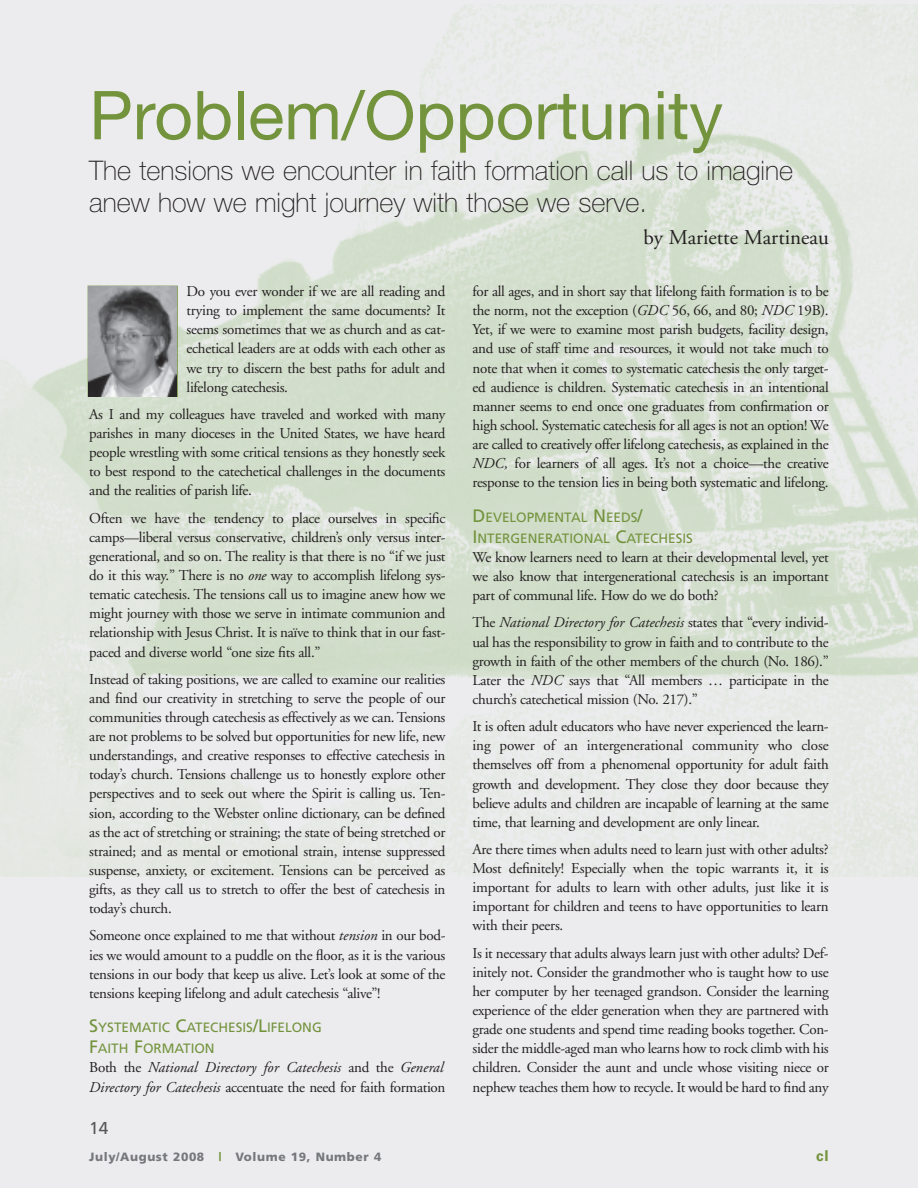
<style>
.page{position:relative;width:918px;height:1188px;background:#ececee}
.page>*{position:absolute;margin:0;border:0;box-sizing:border-box;transform-origin:0 0}
.t1{font:67.5px "Helvetica Neue";color:#73933d}
.t2{font:100 27px/32.4px "Helvetica Neue";color:#231f20}
.t3{font:21px "Adobe Garamond";color:#231f20}
.t4{font:17.25px "Frutiger";color:#57585a}
.t5{font:15px/19.2px "Adobe Garamond";letter-spacing:-.02em;color:#231f20;text-align:justify}
.t6{font:italic 15px/19.2px "Adobe Garamond";color:#231f20}
.t7{font:700 15px "Univers";color:#73933d}
.t8{font:13.5px/21px "Frutiger";color:#73933d}
.t9{font:900 12px "Frutiger";letter-spacing:.05em;color:#76787b}
.s1{font-style:italic}
.s2{font-size:18px}
.s3{font-style:normal}
.s4{color:#73933d}
</style>
<div class="page">
<img style="left:0;top:4px;width:918px;height:872px">
<div style="left:88px;top:286px;width:90px;height:111px;border:1px solid #73933d"></div>
<img style="left:88px;top:286px;width:89px;height:110px">
<h1 class="t1" style="left:89px;top:91px;width:635px">Problem/Opportunity</h1>
<h2 class="t2" style="left:89px;top:156px;width:705px">The tensions we encounter in faith formation call us to imagine anew how we might journey with those we serve.</h2>
<h3 class="t3" style="left:643px;top:229px;width:187px">by Mariette Martineau</h3>
<p class="t5" style="left:187px;top:283px;width:260px">Do you ever wonder if we are all reading and trying to implement the same documents? It seems sometimes that we as church and as cat&shy;echetical leaders are at odds with each other as we try to discern the best paths for adult and lifelong catechesis.</p>
<p class="t5" style="left:89px;top:406px;width:358px">As I and my colleagues have traveled and worked with many parishes in many dioceses in the United States, we have heard people wrestling with some critical tensions as they honestly seek to best respond to the catechetical challenges in the documents and the realities of parish life.</p>
<p class="t5" style="left:89px;top:510px;width:358px">Often we have the tendency to place ourselves in specific camps—liberal versus conservative, children’s only versus inter&shy;generational, and so on. The reality is that there is no “if we just do it this way.” There is no <span class="s1">one</span> way to accomplish lifelong sys&shy;tematic catechesis. The tensions call us to imagine anew how we might journey with those we serve in intimate communion and relationship with Jesus Christ. It is naïve to think that in our fast&shy;paced and diverse world “one size fits all.”</p>
<p class="t5" style="left:89px;top:671px;width:358px">Instead of taking positions, we are called to examine our realities and find our creativity in stretching to serve the people of our communities through catechesis as effectively as we can. Tensions are not problems to be solved but opportunities for new life, new understandings, and creative responses to effective catechesis in today’s church. Tensions challenge us to honestly explore other perspectives and to seek out where the Spirit is calling us. Ten&shy;sion, according to the Webster online dictionary, can be defined as the act of stretching or straining; the state of being stretched or strained; and as mental or emotional strain, intense suppressed suspense, anxiety, or excitement. Tensions can be perceived as gifts, as they call us to stretch to offer the best of catechesis in today’s church.</p>
<p class="t5" style="left:89px;top:927px;width:358px">Someone once explained to me that without <span class="s1">tension</span> in our bod&shy;ies we would amount to a puddle on the floor, as it is the various tensions in our body that keep us alive. Let’s look at some of the tensions keeping lifelong and adult catechesis “alive”!</p>
<p class="t8" style="left:89px;top:1018px;width:234px"><span class="s2">S</span>YSTEMATIC <span class="s2">C</span>ATECHESIS<span class="s2">/L</span>IFELONG<br><span class="s2">F</span>AITH <span class="s2">F</span>ORMATION</p>
<p class="t6" style="left:89px;top:1060px;width:358px"><span class="s3">Both the</span> National Directory for Catechesis <span class="s3">and the</span> General<br>Directory for Catechesis <span class="s3">accentuate the need for faith formation</span></p>
<p class="t4" style="left:89px;top:1121px;width:21px">14</p>
<p class="t5" style="left:472px;top:283px;width:358px">for all ages, and in short say that lifelong faith formation is to be the norm, not the exception (<span class="s1">GDC</span> 56, 66, and 80; <span class="s1">NDC</span> 19B).<br>Yet, if we were to examine most parish budgets, facility design, and use of staff time and resources, it would not take much to note that when it comes to systematic catechesis the only target&shy;ed audience is children. Systematic catechesis in an intentional manner seems to end once one graduates from confirmation or high school. Systematic catechesis for all ages is not an option! We are called to creatively offer lifelong catechesis, as explained in the <span class="s1">NDC,</span> for learners of all ages. It’s not a choice—the creative response to the tension lies in being both systematic and lifelong.</p>
<p class="t8" style="left:472px;top:508px;width:222px"><span class="s2">D</span>EVELOPMENTAL <span class="s2">N</span>EEDS<span class="s2">/<br>I</span>NTERGENERATIONAL <span class="s2">C</span>ATECHESIS</p>
<p class="t5" style="left:472px;top:549px;width:358px">We know learners need to learn at their developmental level, yet we also know that intergenerational catechesis is an important part of communal life. How do we do both?</p>
<p class="t5" style="left:472px;top:614px;width:358px">The <span class="s1">National Directory for Catechesis</span> states that “every individ&shy;ual has the responsibility to grow in faith and to contribute to the growth in faith of the other members of the church (No. 186).” Later the <span class="s1">NDC</span> says that “All members … participate in the church’s catechetical mission (No. 217).”</p>
<p class="t5" style="left:472px;top:718px;width:358px">It is often adult educators who have never experienced the learn&shy;ing power of an intergenerational community who close themselves off from a phenomenal opportunity for adult faith growth and development. They close they door because they believe adults and children are incapable of learning at the same time, that learning and development are only linear.</p>
<p class="t5" style="left:472px;top:841px;width:358px">Are there times when adults need to learn just with other adults?<br>Most definitely! Especially when the topic warrants it, it is important for adults to learn with other adults, just like it is important for children and teens to have opportunities to learn with their peers.</p>
<p class="t5" style="left:473px;top:945px;width:358px">Is it necessary that adults always learn just with other adults? Def&shy;initely not. Consider the grandmother who is taught how to use her computer by her teenaged grandson. Consider the learning experience of the elder generation when they are partnered with grade one students and spend time reading books together. Con&shy;sider the middle-aged man who learns how to rock climb with his children. Consider the aunt and uncle whose visiting niece or nephew teaches them how to recycle. It would be hard to find any</p>
<p class="t9" style="left:89px;top:1152px;width:294px">July/August 2008 <span class="s4">|</span> Volume 19, Number 4</p>
<p class="t7" style="left:816px;top:1150px;width:14px">cl</p>
</div>
